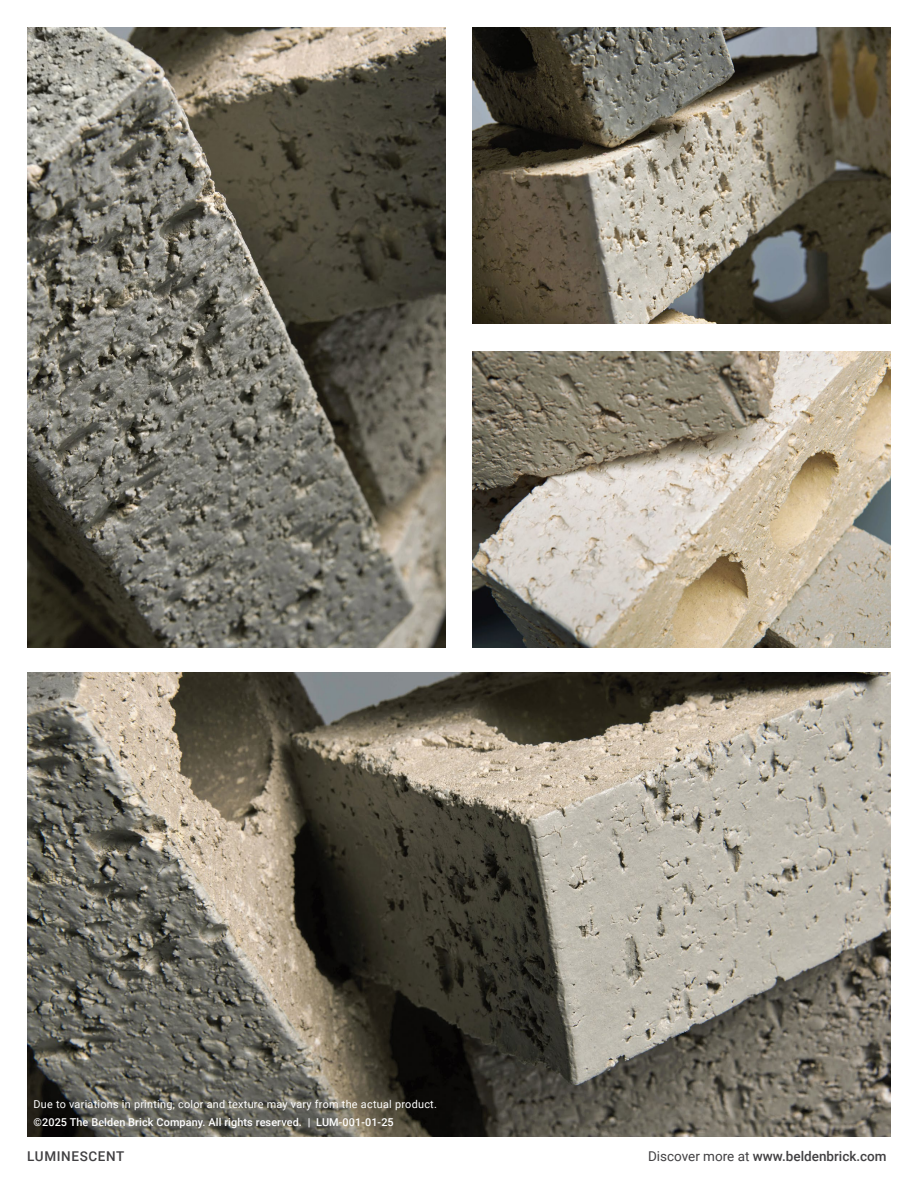
<style>
.page{position:relative;width:918px;height:1188px;background:#fff}
.page>*{position:absolute;margin:0;border:0;box-sizing:border-box;transform-origin:0 0}
.t1{font:500 13.5px "Roboto";color:#414042}
.t2{font:500 13.5px "Roboto";letter-spacing:.045em;color:#414042}
.t3{font:10.8px "Roboto";letter-spacing:.025em;color:#fff}
.t4{font:500 10.8px "Roboto";letter-spacing:.01em;color:#fff}
.s1{font-weight:400}
</style>
<div class="page">
<img style="left:27px;top:673px;width:864px;height:463px">
<img style="left:27px;top:27px;width:419px;height:621px">
<img style="left:472px;top:27px;width:419px;height:297px">
<img style="left:472px;top:351px;width:419px;height:297px">
<p class="t3" style="left:33px;top:1097px;width:405px">Due to variations in printing, color and texture may vary from the actual product.</p>
<p class="t4" style="left:33px;top:1115px;width:362px">©2025 The Belden Brick Company. All rights reserved. | LUM-001-01-25</p>
<p class="t2" style="left:27px;top:1147px;width:99px">LUMINESCENT</p>
<p class="t1" style="left:648px;top:1147px;width:240px"><span class="s1">Discover more at</span> www.beldenbrick.com</p>
</div>
